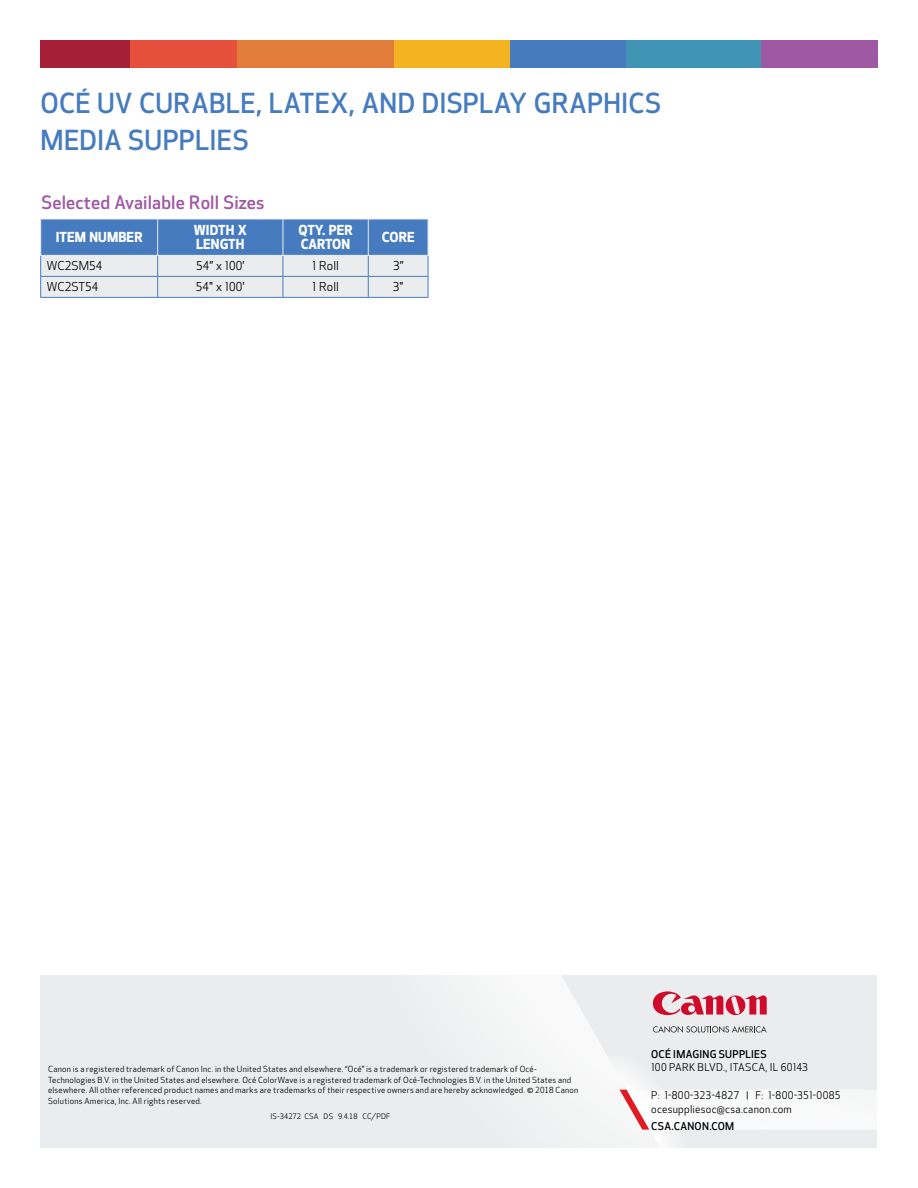
<style>
.page{position:relative;width:918px;height:1188px;background:#fff}
.page>*{position:absolute;margin:0;border:0;box-sizing:border-box;transform-origin:0 0}
.t1{font:500 27px/37.8px "Optic Sans 301";letter-spacing:.015em;color:#467cbf}
.t2{font:500 18px "Optic Sans 301";letter-spacing:.01em;color:#9f58a3}
.t3{font:700 13.5px/14.2px "Optic Sans 401";letter-spacing:.01em;color:#fff}
.t4{font:12px "Optic Sans 201";letter-spacing:.01em;color:#000}
.t5{font:10.5px/13.5px "Optic Sans 201";letter-spacing:.025em;color:#000}
.t6{font:500 10.5px "Optic Sans 301";letter-spacing:.03em;color:#000}
.t7{font:8.25px/10.5px "Optic Sans 201";letter-spacing:.03em;color:#000}
.t8{font:7.5px "Optic Sans 201";letter-spacing:.025em;color:#000}
.s1{font-size:9.45px}
</style>
<div class="page">
<div style="left:40px;top:975px;width:837px;height:172px;background:#ebeced"></div>
<svg style="left:483px;top:975px;width:254px;height:129px"></svg>
<svg style="left:653px;top:1026px;width:114px;height:7px"></svg>
<svg style="left:653px;top:991px;width:114px;height:24px"></svg>
<svg style="left:601px;top:1056px;width:276px;height:92px"></svg>
<div style="left:130px;top:40px;width:107px;height:28px;background:#e54f3c"></div>
<div style="left:237px;top:40px;width:157px;height:28px;background:#e27c3a"></div>
<div style="left:394px;top:40px;width:117px;height:28px;background:#f4b320"></div>
<div style="left:511px;top:40px;width:116px;height:28px;background:#467cbf"></div>
<div style="left:761px;top:40px;width:117px;height:28px;background:#9f58a3"></div>
<div style="left:40px;top:40px;width:90px;height:28px;background:#a52037"></div>
<div style="left:626px;top:40px;width:135px;height:28px;background:#4095b4"></div>
<svg style="left:40px;top:220px;width:389px;height:77px;background:#9cb6d7"></svg>
<hr style="left:40px;top:297px;width:118px;height:1px;background:#467cbf">
<hr style="left:158px;top:297px;width:125px;height:1px;background:#467cbf">
<hr style="left:283px;top:297px;width:85px;height:1px;background:#467cbf">
<hr style="left:368px;top:297px;width:60px;height:1px;background:#467cbf">
<hr style="left:40px;top:219px;width:118px;height:1px;background:#ebeced">
<hr style="left:40px;top:219px;width:1px;height:36px;background:#ebeced">
<hr style="left:158px;top:219px;width:125px;height:1px;background:#ebeced">
<hr style="left:157px;top:219px;width:1px;height:36px;background:#ebeced">
<hr style="left:283px;top:219px;width:85px;height:1px;background:#ebeced">
<hr style="left:283px;top:219px;width:1px;height:36px;background:#ebeced">
<hr style="left:368px;top:219px;width:60px;height:1px;background:#ebeced">
<hr style="left:368px;top:219px;width:1px;height:36px;background:#ebeced">
<hr style="left:428px;top:219px;width:1px;height:36px;background:#ebeced">
<hr style="left:40px;top:255px;width:118px;height:1px;background:#ebeced">
<hr style="left:158px;top:255px;width:125px;height:1px;background:#ebeced">
<hr style="left:283px;top:255px;width:85px;height:1px;background:#ebeced">
<hr style="left:368px;top:255px;width:60px;height:1px;background:#ebeced">
<h1 class="t1" style="left:40px;top:85px;width:622px">OCÉ UV CURABLE, LATEX, AND DISPLAY GRAPHICS<br>MEDIA SUPPLIES</h1>
<h2 class="t2" style="left:41px;top:192px;width:224px">Selected Available Roll Sizes</h2>
<h3 class="t3" style="left:56px;top:231px;width:88px">ITEM NUMBER</h3>
<h3 class="t3" style="left:194px;top:223px;width:55px">WIDTH X<br>LENGTH</h3>
<h3 class="t3" style="left:299px;top:223px;width:56px">QTY. PER<br>CARTON</h3>
<h3 class="t3" style="left:382px;top:231px;width:34px">CORE</h3>
<h3 class="t4" style="left:47px;top:259px;width:57px">WC2SM54</h3>
<h3 class="t4" style="left:196px;top:259px;width:50px">54” x 100’</h3>
<h3 class="t4" style="left:312px;top:259px;width:28px">1 Roll</h3>
<h3 class="t4" style="left:393px;top:259px;width:12px">3”</h3>
<h3 class="t4" style="left:47px;top:280px;width:53px">WC2ST54</h3>
<h3 class="t4" style="left:196px;top:280px;width:51px">54" x 100'</h3>
<h3 class="t4" style="left:312px;top:280px;width:28px">1 Roll</h3>
<h3 class="t4" style="left:393px;top:280px;width:12px">3"</h3>
<p class="t7" style="left:48px;top:1065px;width:532px">Canon is a registered trademark of Canon Inc. in the United States and elsewhere. “Océ” is a trademark or registered trademark of Océ-Technologies B.V. in the United States and elsewhere. Océ ColorWave is a registered trademark of Océ-Technologies B.V. in the United States and elsewhere. All other referenced product names and marks are trademarks of their respective owners and are hereby acknowledged. © 2018 Canon Solutions America, Inc. All rights reserved.</p>
<p class="t8" style="left:271px;top:1112px;width:121px">IS-34272 CSA DS 9.4.18 CC/PDF</p>
<p class="t6" style="left:651px;top:1048px;width:117px">OCÉ IMAGING SUPPLIES</p>
<p class="t5" style="left:651px;top:1061px;width:158px">100 PARK BLVD., ITASCA, IL 60143</p>
<p class="t5" style="left:651px;top:1089px;width:191px">P: 1-800-323-4827 <span class="s1">|</span> F: 1-800-351-0085 ocesuppliesoc@csa.canon.com</p>
<p class="t6" style="left:651px;top:1120px;width:84px">CSA.CANON.COM</p>
</div>
